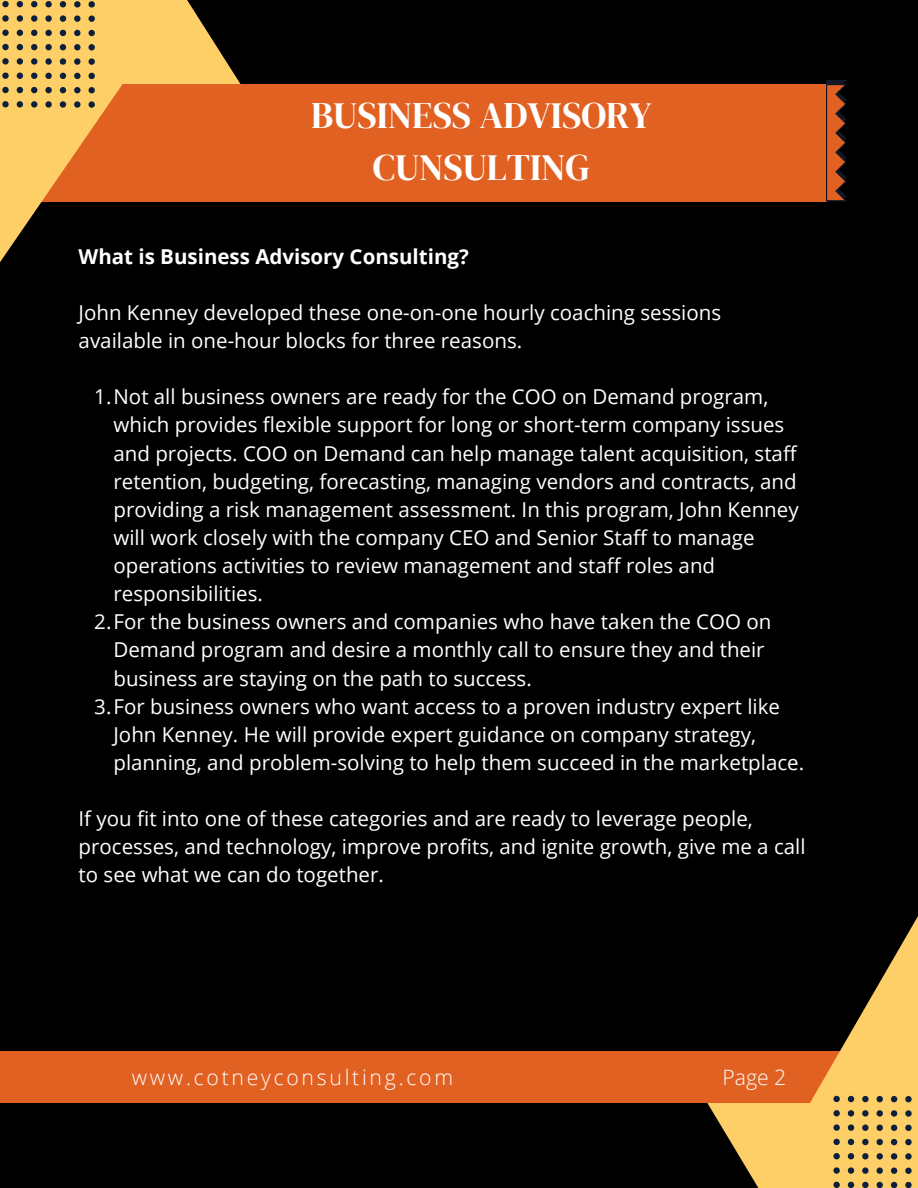
<style>
.page{position:relative;width:918px;height:1188px;background:#000}
.page>*{position:absolute;margin:0;border:0;box-sizing:border-box;transform-origin:0 0}
.t1{font:37.05px/51.8px "DM Serif Display";color:#fff;text-align:center}
.t2{font:300 21.15px "Open Sans";letter-spacing:.13em;color:#fff}
.t3{font:20.55px/28.2px "Open Sans";color:#fff}
.t4{font:700 20.55px "Open Sans";color:#fff}
</style>
<div class="page">
<div style="left:0;top:84px;width:826px;height:117px;background:#e16122"></div>
<div style="left:0;top:1051px;width:918px;height:52px;background:#e16122"></div>
<svg style="left:819px;top:916px;width:99px;height:171px"></svg>
<svg style="left:212px;top:39px;width:29px;height:45px"></svg>
<svg style="left:0;top:0;width:212px;height:262px"></svg>
<svg style="left:826px;top:80px;width:21px;height:121px"></svg>
<svg style="left:2px;top:1px;width:7px;height:6px"></svg>
<svg style="left:2px;top:15px;width:7px;height:7px"></svg>
<svg style="left:2px;top:30px;width:7px;height:6px"></svg>
<svg style="left:2px;top:44px;width:7px;height:6px"></svg>
<svg style="left:2px;top:58px;width:7px;height:7px"></svg>
<svg style="left:2px;top:73px;width:7px;height:6px"></svg>
<svg style="left:2px;top:87px;width:7px;height:6px"></svg>
<svg style="left:2px;top:101px;width:7px;height:6px"></svg>
<svg style="left:17px;top:1px;width:6px;height:6px"></svg>
<svg style="left:17px;top:15px;width:6px;height:7px"></svg>
<svg style="left:17px;top:30px;width:6px;height:6px"></svg>
<svg style="left:17px;top:44px;width:6px;height:6px"></svg>
<svg style="left:17px;top:58px;width:6px;height:7px"></svg>
<svg style="left:17px;top:73px;width:6px;height:6px"></svg>
<svg style="left:17px;top:87px;width:6px;height:6px"></svg>
<svg style="left:17px;top:101px;width:6px;height:7px"></svg>
<svg style="left:31px;top:1px;width:6px;height:6px"></svg>
<svg style="left:31px;top:15px;width:6px;height:7px"></svg>
<svg style="left:31px;top:30px;width:6px;height:6px"></svg>
<svg style="left:31px;top:44px;width:6px;height:6px"></svg>
<svg style="left:31px;top:58px;width:6px;height:7px"></svg>
<svg style="left:31px;top:73px;width:6px;height:6px"></svg>
<svg style="left:31px;top:87px;width:6px;height:6px"></svg>
<svg style="left:31px;top:101px;width:6px;height:7px"></svg>
<svg style="left:45px;top:1px;width:7px;height:6px"></svg>
<svg style="left:45px;top:15px;width:7px;height:7px"></svg>
<svg style="left:45px;top:30px;width:7px;height:6px"></svg>
<svg style="left:45px;top:44px;width:7px;height:6px"></svg>
<svg style="left:45px;top:58px;width:7px;height:7px"></svg>
<svg style="left:45px;top:73px;width:7px;height:6px"></svg>
<svg style="left:45px;top:87px;width:7px;height:6px"></svg>
<svg style="left:45px;top:101px;width:7px;height:7px"></svg>
<svg style="left:60px;top:1px;width:6px;height:6px"></svg>
<svg style="left:60px;top:15px;width:6px;height:7px"></svg>
<svg style="left:60px;top:30px;width:6px;height:6px"></svg>
<svg style="left:60px;top:44px;width:6px;height:6px"></svg>
<svg style="left:60px;top:58px;width:6px;height:7px"></svg>
<svg style="left:60px;top:73px;width:6px;height:6px"></svg>
<svg style="left:60px;top:87px;width:6px;height:6px"></svg>
<svg style="left:60px;top:101px;width:6px;height:7px"></svg>
<svg style="left:74px;top:1px;width:7px;height:7px"></svg>
<svg style="left:74px;top:15px;width:7px;height:7px"></svg>
<svg style="left:74px;top:30px;width:7px;height:6px"></svg>
<svg style="left:74px;top:44px;width:7px;height:6px"></svg>
<svg style="left:74px;top:58px;width:7px;height:7px"></svg>
<svg style="left:74px;top:73px;width:7px;height:6px"></svg>
<svg style="left:74px;top:87px;width:7px;height:6px"></svg>
<svg style="left:74px;top:101px;width:7px;height:7px"></svg>
<svg style="left:89px;top:1px;width:6px;height:7px"></svg>
<svg style="left:89px;top:16px;width:6px;height:6px"></svg>
<svg style="left:89px;top:30px;width:6px;height:6px"></svg>
<svg style="left:89px;top:44px;width:6px;height:6px"></svg>
<svg style="left:89px;top:58px;width:6px;height:7px"></svg>
<svg style="left:89px;top:73px;width:6px;height:6px"></svg>
<svg style="left:89px;top:87px;width:6px;height:6px"></svg>
<svg style="left:89px;top:101px;width:6px;height:7px"></svg>
<svg style="left:707px;top:1087px;width:211px;height:101px"></svg>
<h1 class="t1" style="left:311px;top:89px;width:342px">BUSINESS ADVISORY<br>CUNSULTING</h1>
<p class="t4" style="left:79px;top:242px;width:392px">What is Business Advisory Consulting?</p>
<p class="t3" style="left:79px;top:298px;width:644px">John Kenney developed these one-on-one hourly coaching sessions available in one-hour blocks for three reasons.</p>
<p class="t3" style="left:94px;top:382px;width:676px">1.Not all business owners are ready for the COO on Demand program,</p>
<p class="t3" style="left:113px;top:410px;width:672px">which provides flexible support for long or short-term company issues</p>
<p class="t3" style="left:113px;top:439px;width:685px">and projects. COO on Demand can help manage talent acquisition, staff</p>
<p class="t3" style="left:113px;top:467px;width:685px">retention, budgeting, forecasting, managing vendors and contracts, and</p>
<p class="t3" style="left:113px;top:495px;width:687px">providing a risk management assessment. In this program, John Kenney</p>
<p class="t3" style="left:113px;top:523px;width:643px">will work closely with the company CEO and Senior Staff to manage</p>
<p class="t3" style="left:113px;top:551px;width:603px">operations activities to review management and staff roles and</p>
<p class="t3" style="left:113px;top:579px;width:151px">responsibilities.</p>
<p class="t3" style="left:94px;top:607px;width:679px">2.For the business owners and companies who have taken the COO on</p>
<p class="t3" style="left:113px;top:635px;width:653px">Demand program and desire a monthly call to ensure they and their</p>
<p class="t3" style="left:113px;top:664px;width:420px">business are staying on the path to success.</p>
<p class="t3" style="left:94px;top:692px;width:687px">3.For business owners who want access to a proven industry expert like</p>
<p class="t3" style="left:113px;top:720px;width:644px">John Kenney. He will provide expert guidance on company strategy,</p>
<p class="t3" style="left:113px;top:748px;width:692px">planning, and problem-solving to help them succeed in the marketplace.</p>
<p class="t3" style="left:79px;top:804px;width:728px">If you fit into one of these categories and are ready to leverage people, processes, and technology, improve profits, and ignite growth, give me a call to see what we can do together.</p>
<p class="t2" style="left:132px;top:1062px;width:323px">www.cotneyconsulting.com</p>
<p class="t2" style="left:722px;top:1062px;width:65px">Page 2</p>
</div>
